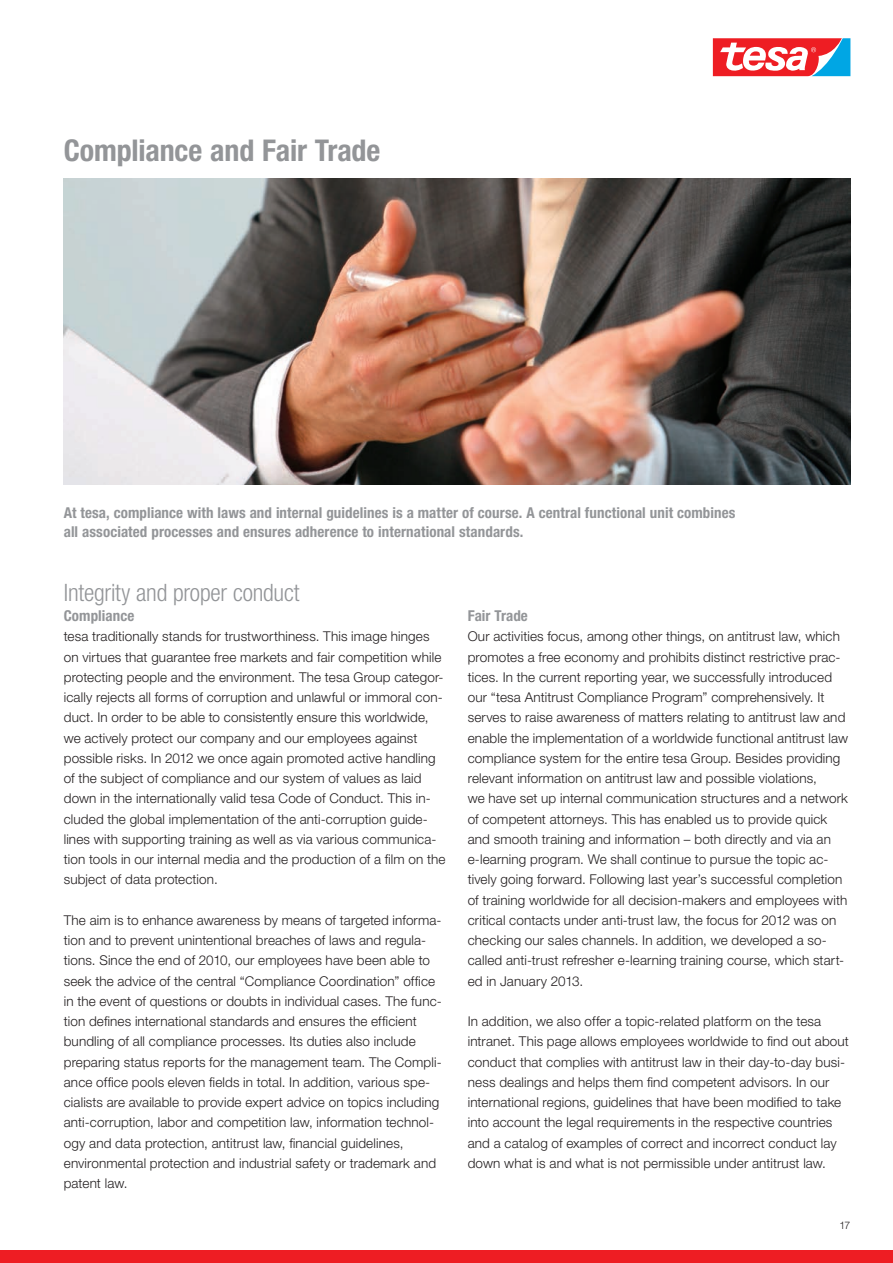
<style>
.page{position:relative;width:893px;height:1263px;background:#fff}
.page>*{position:absolute;margin:0;border:0;box-sizing:border-box;transform-origin:0 0}
.t1{font:700 condensed 30px "Helvetica Neue";letter-spacing:-.005em;color:#939598}
.t2{font:300 condensed 24px "Helvetica Neue";letter-spacing:-.005em;color:#939598}
.t3{font:700 condensed 15px/19.5px "Helvetica Neue";letter-spacing:.005em;color:#939598}
.t4{font:300 13.5px/20.2px "Helvetica Neue";letter-spacing:.01em;color:#231f20}
.t5{font:300 10.5px "Helvetica Neue";color:#231f20}
</style>
<div class="page">
<div style="left:0;top:1250px;width:893px;height:13px;background:#ee1d23"></div>
<svg style="left:713px;top:38px;width:137px;height:38px"></svg>
<img style="left:64px;top:179px;width:786px;height:306px">
<h1 class="t1" style="left:64px;top:133px;width:318px">Compliance and Fair Trade</h1>
<p class="t3" style="left:64px;top:502px;width:673px">At tesa, compliance with laws and internal guidelines is a matter of course. A central functional unit combines all associated processes and ensures adherence to international standards.</p>
<h2 class="t2" style="left:64px;top:579px;width:237px">Integrity and proper conduct</h2>
<p class="t3" style="left:64px;top:606px;width:72px">Compliance</p>
<p class="t4" style="left:64px;top:626px;width:383px">tesa traditionally stands for trustworthiness. This image hinges on virtues that guarantee free markets and fair competition while protecting people and the environment. The tesa Group categor&shy;ically rejects all forms of corruption and unlawful or immoral con&shy;duct. In order to be able to consistently ensure this worldwide, we actively protect our company and our employees against possible risks. In 2012 we once again promoted active handling of the subject of compliance and our system of values as laid down in the internationally valid tesa Code of Conduct. This in&shy;cluded the global implementation of the anti-corruption guide&shy;lines with supporting training as well as via various communica&shy;tion tools in our internal media and the production of a film on the subject of data protection.</p>
<p class="t4" style="left:64px;top:910px;width:380px">The aim is to enhance awareness by means of targeted informa&shy;tion and to prevent unintentional breaches of laws and regula&shy;tions. Since the end of 2010, our employees have been able to seek the advice of the central “Compliance Coordination” office in the event of questions or doubts in individual cases. The func&shy;tion defines international standards and ensures the efficient bundling of all compliance processes. Its duties also include preparing status reports for the management team. The Compli&shy;ance office pools eleven fields in total. In addition, various spe&shy;cialists are available to provide expert advice on topics including anti-corruption, labor and competition law, information technol&shy;ogy and data protection, antitrust law, financial guidelines, environmental protection and industrial safety or trademark and patent law.</p>
<p class="t3" style="left:468px;top:606px;width:62px">Fair Trade</p>
<p class="t4" style="left:468px;top:626px;width:382px">Our activities focus, among other things, on antitrust law, which promotes a free economy and prohibits distinct restrictive prac&shy;tices. In the current reporting year, we successfully introduced our “tesa Antitrust Compliance Program” comprehensively. It serves to raise awareness of matters relating to antitrust law and enable the implementation of a worldwide functional antitrust law compliance system for the entire tesa Group. Besides providing relevant information on antitrust law and possible violations,<br>we have set up internal communication structures and a network of competent attorneys. This has enabled us to provide quick and smooth training and information – both directly and via an e-learning program. We shall continue to pursue the topic ac&shy;tively going forward. Following last year’s successful completion of training worldwide for all decision-makers and employees with critical contacts under anti-trust law, the focus for 2012 was on checking our sales channels. In addition, we developed a so&shy;called anti-trust refresher e-learning training course, which start&shy;ed in January 2013.</p>
<p class="t4" style="left:468px;top:1011px;width:383px">In addition, we also offer a topic-related platform on the tesa intranet. This page allows employees worldwide to find out about conduct that complies with antitrust law in their day-to-day busi&shy;ness dealings and helps them find competent advisors. In our international regions, guidelines that have been modified to take into account the legal requirements in the respective countries and a catalog of examples of correct and incorrect conduct lay down what is and what is not permissible under antitrust law.</p>
<p class="t5" style="left:839px;top:1218px;width:12px">17</p>
</div>
